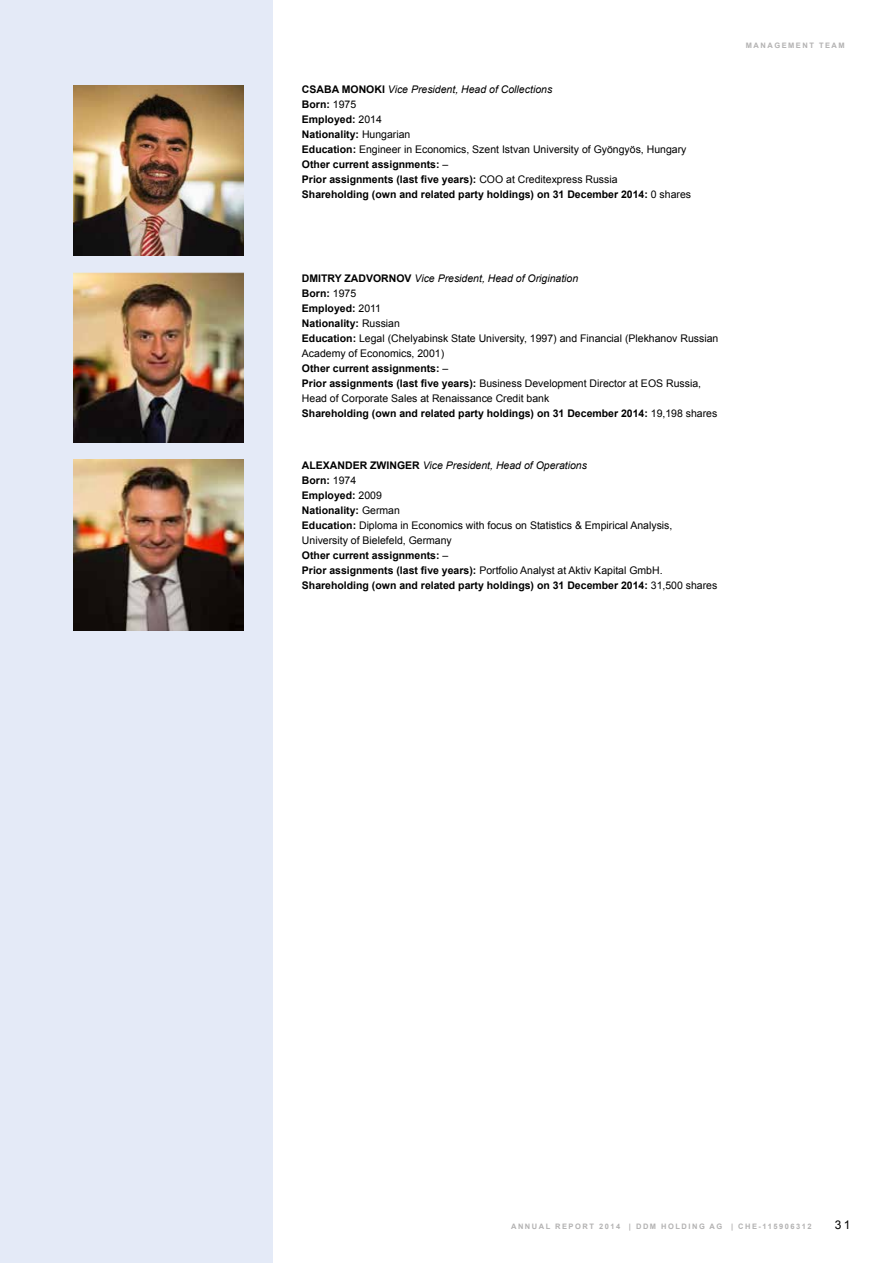
<style>
.page{position:relative;width:893px;height:1263px;background:#fff}
.page>*{position:absolute;margin:0;border:0;box-sizing:border-box;transform-origin:0 0}
.t1{font:12px "Arial";color:#000}
.t2{font:700 10.5px/15px "Arial";color:#000}
.t3{font:10.5px/15px "Arial";color:#000}
.t4{font:700 7.5px "Arial";letter-spacing:.2em;color:#b3b2b2}
.s1{font-weight:400;font-style:italic}
.s2{font-weight:400}
.s3{font-weight:700}
.s4{font-style:italic}
</style>
<div class="page">
<div style="left:0;top:0;width:272px;height:1263px;background:#e4eaf7"></div>
<img style="left:73px;top:85px;width:170px;height:170px">
<img style="left:73px;top:460px;width:170px;height:170px">
<img style="left:73px;top:272px;width:170px;height:171px">
<p class="t2" style="left:302px;top:82px;width:391px">CSABA MONOKI <span class="s1">Vice President, Head of Collections<br></span>Born: <span class="s2">1975<br></span>Employed: <span class="s2">2014<br></span>Nationality: <span class="s2">Hungarian<br></span>Education: <span class="s2">Engineer in Economics, Szent Istvan University of Gyöngyös, Hungary </span>Other current assignments: <span class="s2">–<br></span>Prior assignments (last five years): <span class="s2">COO at Creditexpress Russia<br></span>Shareholding (own and related party holdings) on 31 December 2014: <span class="s2">0 shares</span></p>
<p class="t4" style="left:746px;top:40px;width:100px">MANAGEMENT TEAM</p>
<p class="t3" style="left:302px;top:271px;width:418px"><span class="s3">DMITRY ZADVORNOV</span> <span class="s4">Vice President, Head of Origination<br></span><span class="s3">Born:</span> 1975<br><span class="s3">Employed:</span> 2011<br><span class="s3">Nationality:</span> Russian<br><span class="s3">Education:</span> Legal (Chelyabinsk State University, 1997) and Financial (Plekhanov Russian Academy of Economics, 2001)<br><span class="s3">Other current assignments:</span> –<br><span class="s3">Prior assignments (last five years):</span> Business Development Director at EOS Russia, Head of Corporate Sales at Renaissance Credit bank<br><span class="s3">Shareholding (own and related party holdings) on 31 December 2014:</span> 19,198 shares</p>
<p class="t2" style="left:302px;top:458px;width:417px">ALEXANDER ZWINGER <span class="s1">Vice President, Head of Operations<br></span>Born: <span class="s2">1974<br></span>Employed: <span class="s2">2009<br></span>Nationality: <span class="s2">German<br></span>Education: <span class="s2">Diploma in Economics with focus on Statistics &amp; Empirical Analysis, University of Bielefeld, Germany<br></span>Other current assignments: <span class="s2">–<br></span>Prior assignments (last five years): <span class="s2">Portfolio Analyst at Aktiv Kapital GmbH.<br></span>Shareholding (own and related party holdings) on 31 December 2014: <span class="s2">31,500 shares</span></p>
<p class="t4" style="left:511px;top:1221px;width:302px">ANNUAL REPORT 2014 | DDM HOLDING AG | CHE-115906312</p>
<p class="t1" style="left:835px;top:1216px;width:17px">31</p>
</div>
